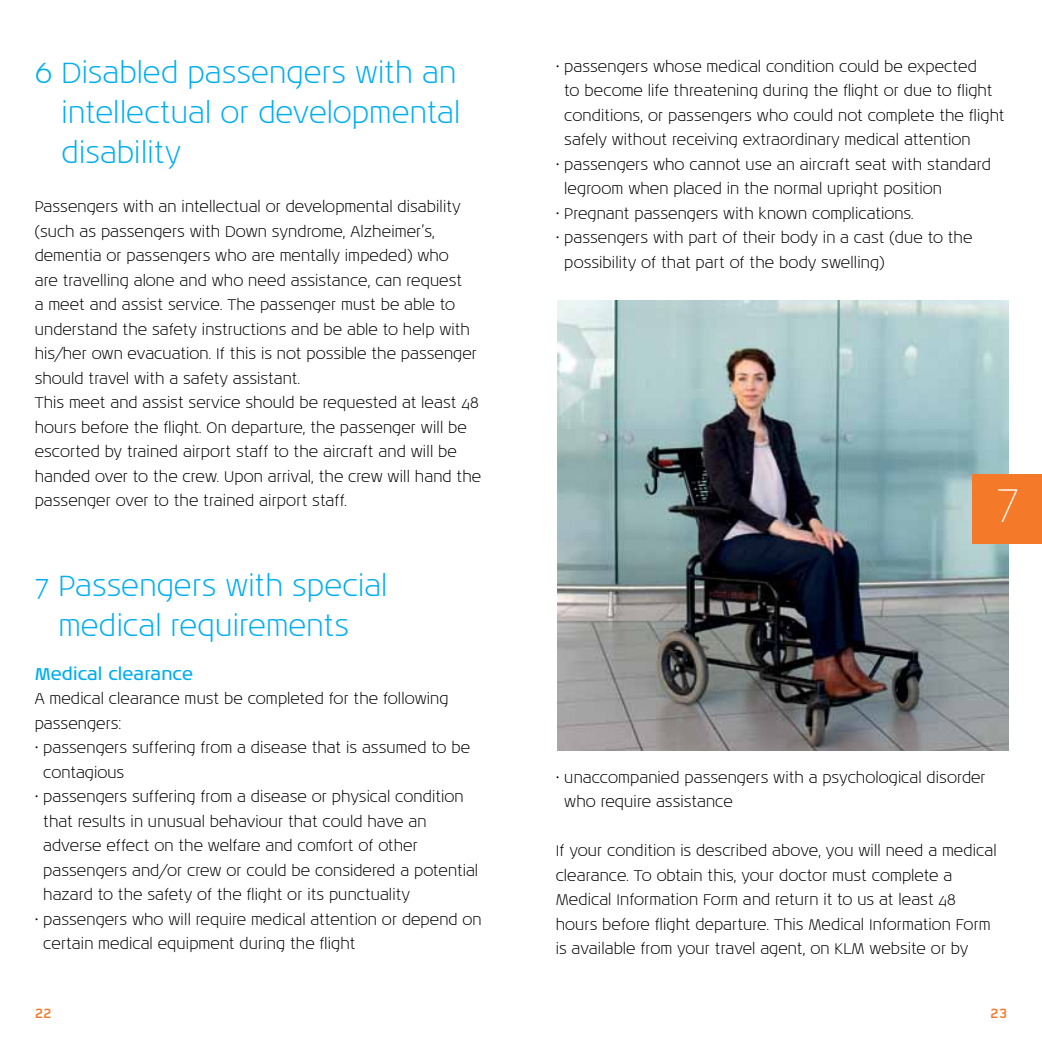
<style>
.page{position:relative;width:1042px;height:1042px;background:#fff}
.page>*{position:absolute;margin:0;border:0;box-sizing:border-box;transform-origin:0 0}
.t1{font:300 49px "Foundry Gridnik";color:#fff}
.t2{font:300 29.75px/40.2px "Noa LT Std";color:#00aeef}
.t3{font:17.5px "Noa LT Std";color:#00aeef}
.t4{font:300 15.75px/24.5px "Noa LT Std";color:#000}
.t5{font:700 14px "Foundry Gridnik";color:#f47929}
</style>
<div class="page">
<img style="left:557px;top:300px;width:451px;height:451px">
<div style="left:972px;top:474px;width:70px;height:69px;background:#f47929"></div>
<h2 class="t2" style="left:61px;top:53px;width:400px;text-indent:-27px">6 Disabled passengers with an intellectual or developmental disability</h2>
<p class="t4" style="left:35px;top:195px;width:448px">Passengers with an intellectual or developmental disability (such as passengers with Down syndrome, Alzheimer’s, dementia or passengers who are mentally impeded) who<br>are travelling alone and who need assistance, can request<br>a meet and assist service. The passenger must be able to understand the safety instructions and be able to help with his/her own evacuation. If this is not possible the passenger should travel with a safety assistant.<br>This meet and assist service should be requested at least 48 hours before the flight. On departure, the passenger will be escorted by trained airport staff to the aircraft and will be handed over to the crew. Upon arrival, the crew will hand the passenger over to the trained airport staff.</p>
<h2 class="t2" style="left:35px;top:566px;width:354px;text-align:center">7 Passengers with special medical requirements</h2>
<p class="t3" style="left:35px;top:663px;width:160px">Medical clearance</p>
<p class="t4" style="left:35px;top:687px;width:415px">A medical clearance must be completed for the following passengers:</p>
<p class="t4" style="left:43px;top:736px;width:428px;text-indent:-9px">• passengers suffering from a disease that is assumed to be contagious</p>
<p class="t4" style="left:43px;top:785px;width:436px;text-indent:-9px">• passengers suffering from a disease or physical condition that results in unusual behaviour that could have an adverse effect on the welfare and comfort of other passengers and/or crew or could be considered a potential hazard to the safety of the flight or its punctuality</p>
<p class="t4" style="left:43px;top:907px;width:440px;text-indent:-9px">• passengers who will require medical attention or depend on certain medical equipment during the flight</p>
<p class="t4" style="left:564px;top:55px;width:442px;text-indent:-9px">• passengers whose medical condition could be expected<br>to become life threatening during the flight or due to flight conditions, or passengers who could not complete the flight safely without receiving extraordinary medical attention</p>
<p class="t4" style="left:564px;top:153px;width:428px;text-indent:-9px">• passengers who cannot use an aircraft seat with standard legroom when placed in the normal upright position</p>
<p class="t4" style="left:556px;top:202px;width:359px">• Pregnant passengers with known complications.</p>
<p class="t4" style="left:564px;top:226px;width:410px;text-indent:-9px">• passengers with part of their body in a cast (due to the possibility of that part of the body swelling)</p>
<h1 class="t1" style="left:994px;top:479px;width:29px">7</h1>
<p class="t4" style="left:564px;top:765px;width:423px;text-indent:-9px">• unaccompanied passengers with a psychological disorder who require assistance</p>
<p class="t4" style="left:556px;top:839px;width:442px">If your condition is described above, you will need a medical clearance. To obtain this, your doctor must complete a Medical Information Form and return it to us at least 48 hours before flight departure. This Medical Information Form is available from your travel agent, on KLM website or by</p>
<p class="t5" style="left:35px;top:1005px;width:19px">22</p>
<p class="t5" style="left:990px;top:1005px;width:19px">23</p>
</div>
